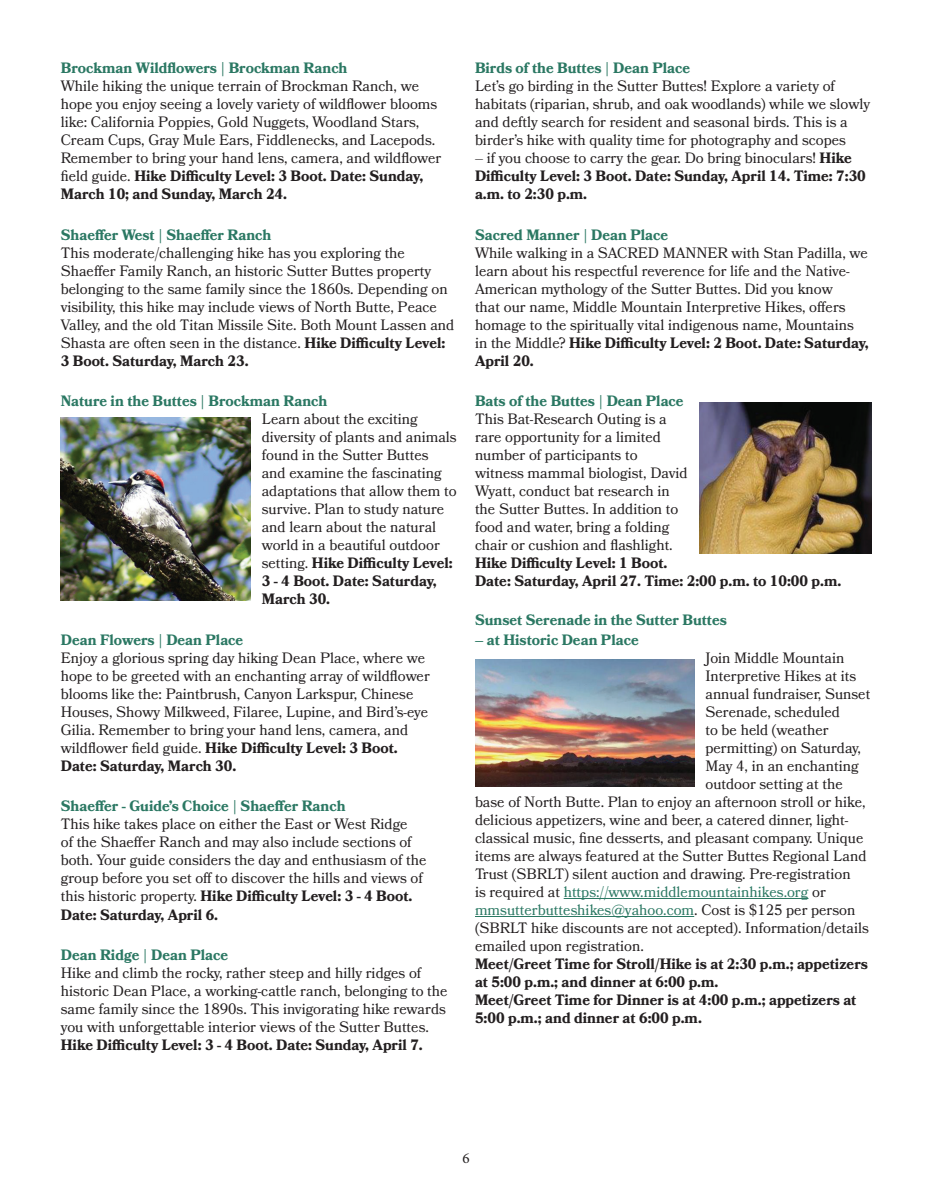
<style>
.page{position:relative;width:932px;height:1202px;background:#fff}
.page>*{position:absolute;margin:0;border:0;box-sizing:border-box;transform-origin:0 0}
.t1{font:15px/18px "Bookmania";color:#231f20}
.t2{font:700 15px/18px "Bookmania";color:#231f20}
.t3{font:700 15px "Bookmania";color:#2b7863}
.t4{font:15px "Bookmania";color:#2b7863}
.t5{font:15px "Minion Pro";color:#231f20}
.s1{font-weight:700}
.s2{font-weight:400}
.s3{color:#231f20}
</style>
<div class="page">
<hr style="left:563px;top:898px;width:245px;height:1px;background:#2b7863">
<hr style="left:475px;top:916px;width:219px;height:1px;background:#2b7863">
<img style="left:700px;top:402px;width:171px;height:151px">
<img style="left:61px;top:417px;width:190px;height:184px">
<img style="left:475px;top:659px;width:219px;height:127px">
<p class="t3" style="left:61px;top:59px;width:288px">Brockman Wildflowers | Brockman Ranch</p>
<p class="t1" style="left:61px;top:77px;width:382px">While hiking the unique terrain of Brockman Ranch, we hope you enjoy seeing a lovely variety of wildflower blooms like: California Poppies, Gold Nuggets, Woodland Stars, Cream Cups, Gray Mule Ears, Fiddlenecks, and Lacepods.<br>Remember to bring your hand lens, camera, and wildflower field guide. <span class="s1">Hike Difficulty Level: 3 Boot. Date: Sunday, March 10; and Sunday, March 24.</span></p>
<p class="t3" style="left:61px;top:226px;width:212px">Shaeffer West | Shaeffer Ranch</p>
<p class="t1" style="left:61px;top:243px;width:395px">This moderate/challenging hike has you exploring the Shaeffer Family Ranch, an historic Sutter Buttes property belonging to the same family since the 1860s. Depending on visibility, this hike may include views of North Butte, Peace Valley, and the old Titan Missile Site. Both Mount Lassen and Shasta are often seen in the distance. <span class="s1">Hike Difficulty Level:<br>3 Boot. Saturday, March 23.</span></p>
<p class="t3" style="left:61px;top:392px;width:268px">Nature in the Buttes | Brockman Ranch</p>
<p class="t1" style="left:262px;top:410px;width:196px">Learn about the exciting diversity of plants and animals found in the Sutter Buttes<br>and examine the fascinating adaptations that allow them to survive. Plan to study nature and learn about the natural world in a beautiful outdoor setting. <span class="s1">Hike Difficulty Level:<br>3 - 4 Boot. Date: Saturday,<br>March 30.</span></p>
<p class="t3" style="left:61px;top:631px;width:184px">Dean Flowers | Dean Place</p>
<p class="t1" style="left:61px;top:648px;width:370px">Enjoy a glorious spring day hiking Dean Place, where we hope to be greeted with an enchanting array of wildflower blooms like the: Paintbrush, Canyon Larkspur, Chinese Houses, Showy Milkweed, Filaree, Lupine, and Bird’s-eye Gilia. Remember to bring your hand lens, camera, and wildflower field guide. <span class="s1">Hike Difficulty Level: 3 Boot.<br>Date: Saturday, March 30.</span></p>
<p class="t3" style="left:61px;top:797px;width:286px">Shaeffer - Guide’s Choice | Shaeffer Ranch</p>
<p class="t1" style="left:61px;top:815px;width:367px">This hike takes place on either the East or West Ridge<br>of the Shaeffer Ranch and may also include sections of both. Your guide considers the day and enthusiasm of the group before you set off to discover the hills and views of this historic property. <span class="s1">Hike Difficulty Level: 3 - 4 Boot.<br>Date: Saturday, April 6.</span></p>
<p class="t3" style="left:61px;top:946px;width:169px">Dean Ridge | Dean Place</p>
<p class="t1" style="left:61px;top:963px;width:388px">Hike and climb the rocky, rather steep and hilly ridges of historic Dean Place, a working-cattle ranch, belonging to the same family since the 1890s. This invigorating hike rewards you with unforgettable interior views of the Sutter Buttes.</p>
<p class="t2" style="left:61px;top:1035px;width:363px">Hike Difficulty Level: 3 - 4 Boot. Date: Sunday, April 7.</p>
<p class="t3" style="left:475px;top:59px;width:217px">Birds of the Buttes | Dean Place</p>
<p class="t1" style="left:475px;top:77px;width:397px">Let’s go birding in the Sutter Buttes! Explore a variety of habitats (riparian, shrub, and oak woodlands) while we slowly and deftly search for resident and seasonal birds. This is a birder’s hike with quality time for photography and scopes</p>
<p class="t2" style="left:475px;top:149px;width:392px"><span class="s2">– if you choose to carry the gear. Do bring binoculars!</span> Hike<br>Difficulty Level: 3 Boot. Date: Sunday, April 14. Time: 7:30 a.m. to 2:30 p.m.</p>
<p class="t3" style="left:475px;top:226px;width:195px">Sacred Manner | Dean Place</p>
<p class="t1" style="left:475px;top:243px;width:395px">While walking in a SACRED MANNER with Stan Padilla, we learn about his respectful reverence for life and the Native-American mythology of the Sutter Buttes. Did you know<br>that our name, Middle Mountain Interpretive Hikes, offers homage to the spiritually vital indigenous name, Mountains in the Middle? <span class="s1">Hike Difficulty Level: 2 Boot. Date: Saturday, April 20.</span></p>
<p class="t3" style="left:475px;top:392px;width:210px">Bats of the Buttes | Dean Place</p>
<p class="t1" style="left:475px;top:410px;width:214px">This Bat-Research Outing is a rare opportunity for a limited number of participants to witness mammal biologist, David<br>Wyatt, conduct bat research in the Sutter Buttes. In addition to food and water, bring a folding chair or cushion and flashlight.</p>
<p class="t2" style="left:475px;top:554px;width:368px">Hike Difficulty Level: 1 Boot.<br>Date: Saturday, April 27. Time: 2:00 p.m. to 10:00 p.m.</p>
<p class="t3" style="left:475px;top:611px;width:253px">Sunset Serenade in the Sutter Buttes</p>
<p class="t3" style="left:475px;top:631px;width:165px">– at Historic Dean Place</p>
<p class="t1" style="left:705px;top:648px;width:140px">Join Middle Mountain</p>
<p class="t1" style="left:705px;top:666px;width:152px">Interpretive Hikes at its</p>
<p class="t1" style="left:705px;top:684px;width:166px">annual fundraiser, Sunset</p>
<p class="t1" style="left:705px;top:702px;width:136px">Serenade, scheduled</p>
<p class="t1" style="left:705px;top:720px;width:125px">to be held (weather</p>
<p class="t1" style="left:705px;top:738px;width:157px">permitting) on Saturday,</p>
<p class="t1" style="left:705px;top:756px;width:155px">May 4, in an enchanting</p>
<p class="t1" style="left:705px;top:774px;width:139px">outdoor setting at the</p>
<p class="t1" style="left:475px;top:792px;width:392px">base of North Butte. Plan to enjoy an afternoon stroll or hike,</p>
<p class="t1" style="left:475px;top:810px;width:375px">delicious appetizers, wine and beer, a catered dinner, light-</p>
<p class="t1" style="left:475px;top:828px;width:390px">classical music, fine desserts, and pleasant company. Unique</p>
<p class="t1" style="left:475px;top:846px;width:393px">items are always featured at the Sutter Buttes Regional Land</p>
<p class="t1" style="left:475px;top:864px;width:377px">Trust (SBRLT) silent auction and drawing. Pre-registration</p>
<p class="t4" style="left:475px;top:883px;width:352px"><span class="s3">is required at</span> https://www.middlemountainhikes.org <span class="s3">or</span></p>
<p class="t4" style="left:475px;top:901px;width:382px">mmsutterbutteshikes@yahoo.com<span class="s3">. Cost is $125 per person</span></p>
<p class="t1" style="left:475px;top:918px;width:395px">(SBRLT hike discounts are not accepted). Information/details</p>
<p class="t1" style="left:475px;top:936px;width:170px">emailed upon registration.</p>
<p class="t2" style="left:475px;top:954px;width:394px">Meet/Greet Time for Stroll/Hike is at 2:30 p.m.; appetizers at 5:00 p.m.; and dinner at 6:00 p.m.<br>Meet/Greet Time for Dinner is at 4:00 p.m.; appetizers at 5:00 p.m.; and dinner at 6:00 p.m.</p>
<p class="t5" style="left:462px;top:1148px;width:9px">6</p>
</div>
